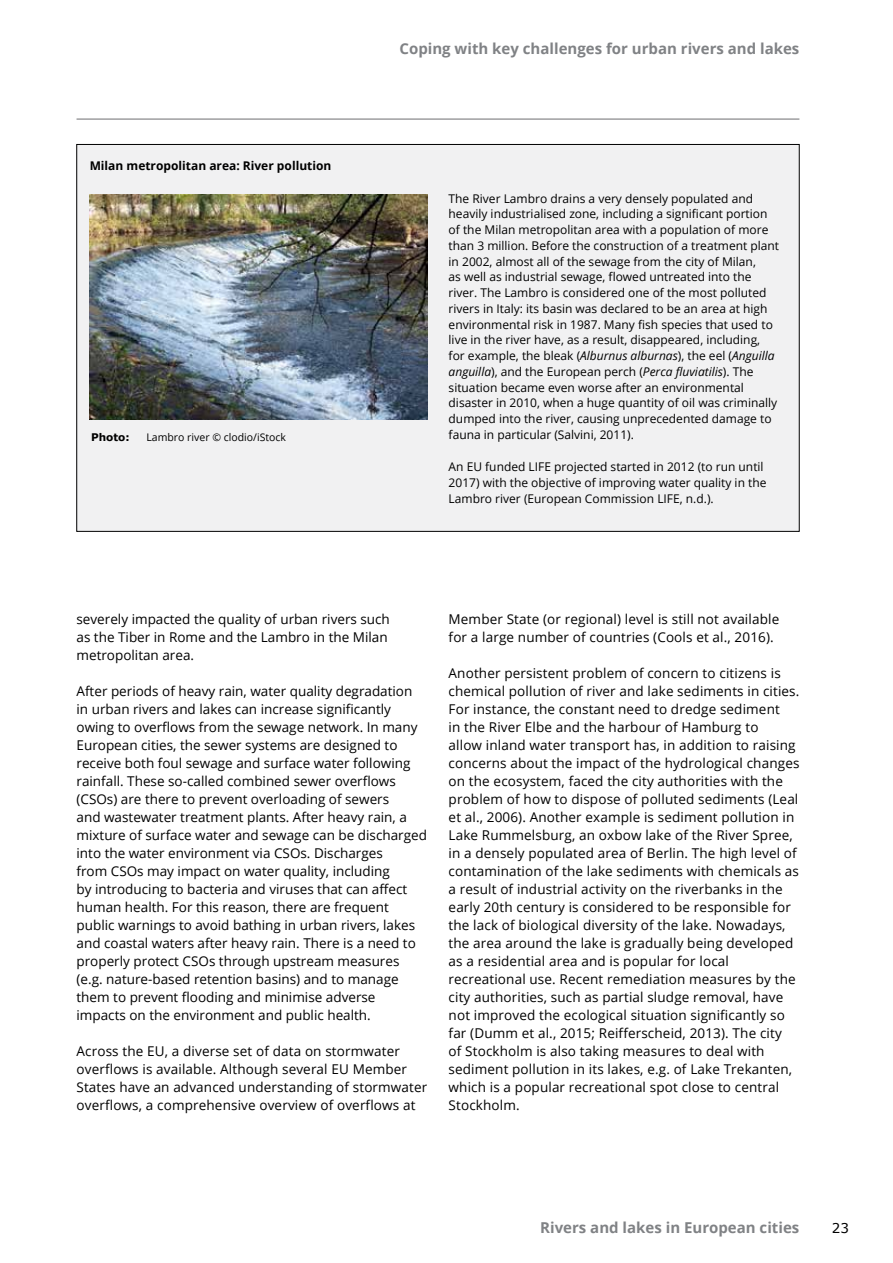
<style>
.page{position:relative;width:893px;height:1263px;background:#fff}
.page>*{position:absolute;margin:0;border:0;box-sizing:border-box;transform-origin:0 0}
.t1{font:700 15px "Open Sans";color:#808285}
.t2{font:13.5px/18px "Open Sans";letter-spacing:.01em;color:#000}
.t3{font:13.5px "Verdana";color:#000}
.t4{font:12px/15.8px "Open Sans";color:#000}
.t5{font:700 12px "Open Sans";color:#000}
.t6{font:10.5px "Open Sans";color:#000}
.t7{font:700 10.5px "Verdana";color:#000}
.s1{font-style:italic}
</style>
<div class="page">
<hr style="left:77px;top:119px;width:722px;height:1px;background:#6d6e71">
<div style="left:77px;top:144px;width:722px;height:387px;background:#f1f1f2"></div>
<img style="left:90px;top:195px;width:337px;height:225px">
<p class="t5" style="left:90px;top:157px;width:243px">Milan metropolitan area: River pollution</p>
<p class="t7" style="left:91px;top:430px;width:40px">Photo:</p>
<p class="t6" style="left:146px;top:430px;width:141px">Lambro river © clodio/iStock</p>
<p class="t1" style="left:399px;top:38px;width:401px">Coping with key challenges for urban rivers and lakes</p>
<p class="t4" style="left:449px;top:190px;width:332px">The River Lambro drains a very densely populated and heavily industrialised zone, including a significant portion of the Milan metropolitan area with a population of more than 3 million. Before the construction of a treatment plant in 2002, almost all of the sewage from the city of Milan,<br>as well as industrial sewage, flowed untreated into the river. The Lambro is considered one of the most polluted rivers in Italy: its basin was declared to be an area at high environmental risk in 1987. Many fish species that used to live in the river have, as a result, disappeared, including, for example, the bleak (<span class="s1">Alburnus alburnas</span>), the eel (<span class="s1">Anguilla anguilla</span>), and the European perch (<span class="s1">Perca fluviatilis</span>). The situation became even worse after an environmental disaster in 2010, when a huge quantity of oil was criminally dumped into the river, causing unprecedented damage to fauna in particular (Salvini, 2011).</p>
<p class="t4" style="left:449px;top:458px;width:319px">An EU funded LIFE projected started in 2012 (to run until<br>2017) with the objective of improving water quality in the<br>Lambro river (European Commission LIFE, n.d.).</p>
<p class="t2" style="left:77px;top:610px;width:315px">severely impacted the quality of urban rivers such as the Tiber in Rome and the Lambro in the Milan metropolitan area.</p>
<p class="t2" style="left:77px;top:682px;width:352px">After periods of heavy rain, water quality degradation in urban rivers and lakes can increase significantly owing to overflows from the sewage network. In many European cities, the sewer systems are designed to receive both foul sewage and surface water following rainfall. These so-called combined sewer overflows (CSOs) are there to prevent overloading of sewers<br>and wastewater treatment plants. After heavy rain, a mixture of surface water and sewage can be discharged into the water environment via CSOs. Discharges<br>from CSOs may impact on water quality, including<br>by introducing to bacteria and viruses that can affect human health. For this reason, there are frequent public warnings to avoid bathing in urban rivers, lakes and coastal waters after heavy rain. There is a need to properly protect CSOs through upstream measures (e.g. nature-based retention basins) and to manage them to prevent flooding and minimise adverse impacts on the environment and public health.</p>
<p class="t2" style="left:77px;top:1041px;width:352px">Across the EU, a diverse set of data on stormwater overflows is available. Although several EU Member States have an advanced understanding of stormwater overflows, a comprehensive overview of overflows at</p>
<p class="t2" style="left:449px;top:609px;width:332px">Member State (or regional) level is still not available for a large number of countries (Cools et al., 2016).</p>
<p class="t2" style="left:449px;top:663px;width:352px">Another persistent problem of concern to citizens is chemical pollution of river and lake sediments in cities.<br>For instance, the constant need to dredge sediment<br>in the River Elbe and the harbour of Hamburg to<br>allow inland water transport has, in addition to raising concerns about the impact of the hydrological changes on the ecosystem, faced the city authorities with the problem of how to dispose of polluted sediments (Leal et al., 2006). Another example is sediment pollution in Lake Rummelsburg, an oxbow lake of the River Spree, in a densely populated area of Berlin. The high level of contamination of the lake sediments with chemicals as a result of industrial activity on the riverbanks in the early 20th century is considered to be responsible for the lack of biological diversity of the lake. Nowadays, the area around the lake is gradually being developed as a residential area and is popular for local recreational use. Recent remediation measures by the city authorities, such as partial sludge removal, have not improved the ecological situation significantly so far (Dumm et al., 2015; Reifferscheid, 2013). The city<br>of Stockholm is also taking measures to deal with sediment pollution in its lakes, e.g. of Lake Trekanten, which is a popular recreational spot close to central Stockholm.</p>
<p class="t1" style="left:540px;top:1217px;width:261px">Rivers and lakes in European cities</p>
<p class="t3" style="left:832px;top:1219px;width:19px">23</p>
</div>
